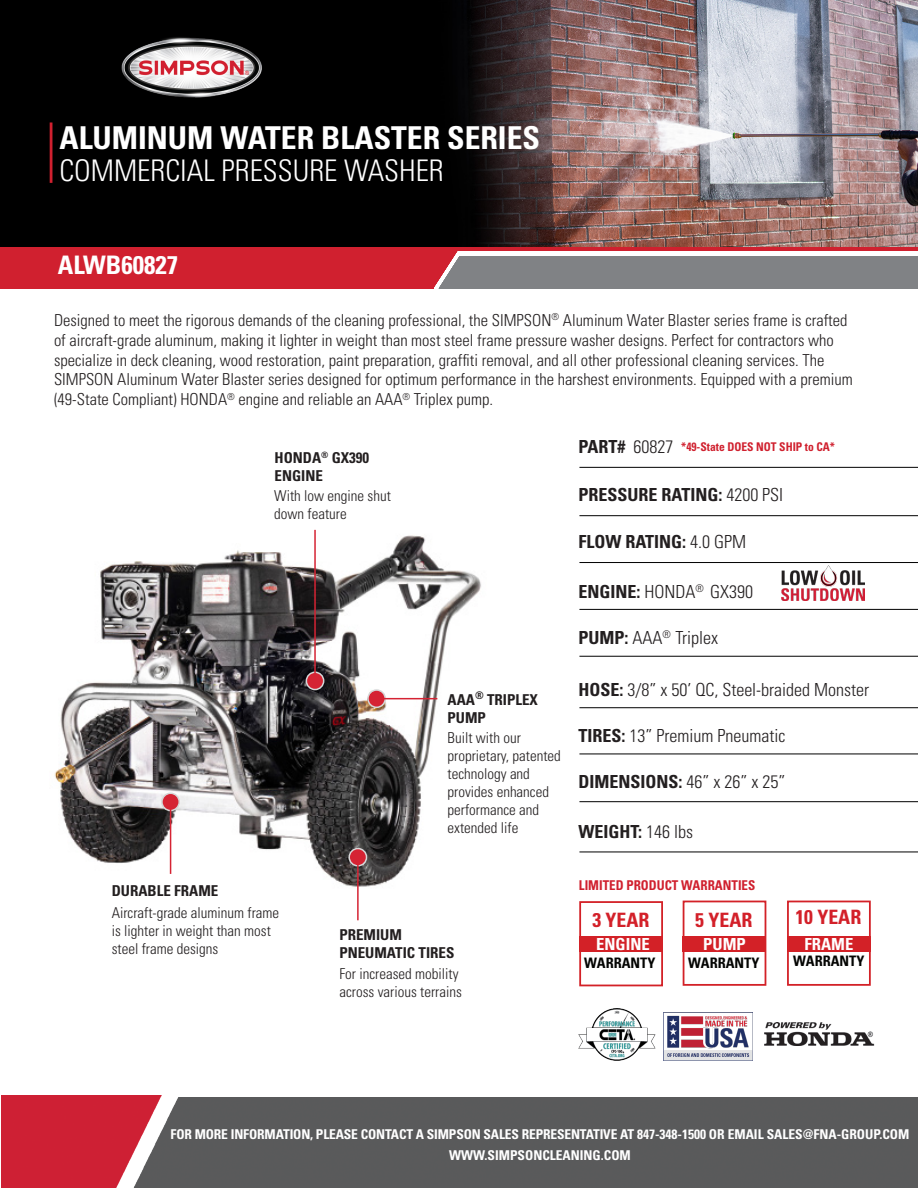
<style>
.page{position:relative;width:918px;height:1188px;background:#fff}
.page>*{position:absolute;margin:0;border:0;box-sizing:border-box;transform-origin:0 0}
.t1{font:700 condensed 31.5px "Univers LT Std";color:#fff}
.t2{font:300 condensed 29.85px "Univers LT Std";color:#fff}
.t3{font:700 condensed 25.5px "Univers LT Std";color:#fff}
.t4{font:700 condensed 19.8px "Univers LT Std";color:#d32029}
.t5{font:300 condensed 18px "Univers LT Std";color:#231f20}
.t6{font:700 condensed 18px "Univers LT Std";color:#231f20}
.t7{font:700 condensed 16.65px "Univers LT Std";color:#fff}
.t8{font:300 condensed 16.5px/19.8px "Univers LT Std";color:#231f20}
.Feature_Body{font:300 condensed 15px/18px "Univers LT Std";color:#231f20}
.Feature_Subtitles{font:700 condensed 15px/18px "Univers LT Std";color:#231f20}
.t9{font:700 condensed 14.4px "Univers LT Std";color:#040503}
.t10{font:700 condensed 13.5px "Univers LT Std";letter-spacing:-.01em;color:#fff}
.t11{font:700 condensed 13.5px "Univers LT Std";color:#d0202e;scale:.96 1}
.t12{font:700 condensed 12px "Univers LT Std";color:#d0202e;scale:.96 1}
.s1{font-weight:300}
.s2{font-weight:700}
</style>
<div class="page">
<div style="left:1px;top:1096px;width:160px;height:92px;background:#ce2034"></div>
<div style="left:122px;top:1097px;width:796px;height:91px;background:#5a5a5b"></div>
<img style="left:54px;top:529px;width:427px;height:392px">
<svg style="left:579px;top:467px;width:339px;height:444px"></svg>
<div style="left:368px;top:690px;width:17px;height:17px;background:#d52333;border-radius:50%"></div>
<div style="left:367px;top:689px;width:19px;height:19px;border:2px solid #d6d7d8;border-radius:50%"></div>
<div style="left:349px;top:849px;width:18px;height:17px;background:#d52333;border-radius:50%"></div>
<div style="left:348px;top:848px;width:19px;height:19px;border:2px solid #d6d7d8;border-radius:50%"></div>
<div style="left:306px;top:672px;width:18px;height:18px;background:#d52333;border-radius:50%"></div>
<div style="left:306px;top:672px;width:18px;height:18px;border:2px solid #d6d7d8;border-radius:50%"></div>
<div style="left:162px;top:793px;width:17px;height:18px;background:#d52333;border-radius:50%"></div>
<div style="left:161px;top:793px;width:19px;height:18px;border:2px solid #d6d7d8;border-radius:50%"></div>
<hr style="left:314px;top:530px;width:2px;height:151px;background:#d52333">
<hr style="left:377px;top:698px;width:60px;height:1px;background:#d52333">
<hr style="left:357px;top:857px;width:2px;height:63px;background:#d52333">
<hr style="left:170px;top:800px;width:1px;height:74px;background:#d52333">
<img style="left:781px;top:566px;width:83px;height:34px">
<img style="left:0;top:0;width:918px;height:247px">
<img style="left:114px;top:33px;width:153px;height:69px">
<div style="left:0;top:247px;width:433px;height:41px;background:#d0202f"></div>
<hr style="left:0;top:247px;width:918px;height:4px;background:#d0202f">
<div style="left:459px;top:257px;width:459px;height:32px;background:#808285"></div>
<svg style="left:432px;top:251px;width:30px;height:38px"></svg>
<hr style="left:50px;top:122px;width:2px;height:61px;background:#d0202f">
<div style="left:682px;top:936px;width:84px;height:15px;background:#d32127"></div>
<div style="left:787px;top:936px;width:83px;height:15px;background:#d32127"></div>
<div style="left:579px;top:901px;width:84px;height:85px;border:2px solid #d32127"></div>
<div style="left:683px;top:901px;width:83px;height:85px;border:2px solid #d32127"></div>
<div style="left:787px;top:901px;width:84px;height:85px;border:2px solid #d32127"></div>
<div style="left:579px;top:936px;width:83px;height:15px;background:#d32127"></div>
<img style="left:765px;top:1023px;width:110px;height:22px">
<img style="left:578px;top:1009px;width:78px;height:51px">
<img style="left:664px;top:1012px;width:89px;height:49px">
<p class="t1" style="left:59px;top:118px;width:482px">ALUMINUM WATER BLASTER SERIES</p>
<p class="t1" style="left:147px;top:118px;width:374px">UM WATER BLASTER SERIES</p>
<p class="t2" style="left:59px;top:153px;width:386px">COMMERCIAL PRESSURE WASHER</p>
<p class="t3" style="left:38px;top:250px;width:112px">ALH3425-S</p>
<p class="t3" style="left:167px;top:250px;width:13px">5</p>
<p class="t3" style="left:58px;top:250px;width:122px">ALWB60827</p>
<p class="t8" style="left:54px;top:310px;width:800px">Designed to meet the rigorous demands of the cleaning professional, the SIMPSON<sup>®</sup> Aluminum Water Blaster series frame is crafted of aircraft-grade aluminum, making it lighter in weight than most steel frame pressure washer designs. Perfect for contractors who specialize in deck cleaning, wood restoration, paint preparation, graffiti removal, and all other professional cleaning services. The SIMPSON Aluminum Water Blaster series designed for optimum performance in the harshest environments. Equipped with a premium (49-State Compliant) HONDA<sup>®</sup> engine and reliable an AAA<sup>®</sup> Triplex pump.</p>
<p class="Feature_Subtitles" style="left:275px;top:449px;width:96px">HONDA<sup>®</sup> GX390</p>
<p class="Feature_Subtitles" style="left:275px;top:467px;width:50px">ENGINE</p>
<p class="Feature_Body" style="left:274px;top:487px;width:118px">With low engine shut down feature</p>
<p class="Feature_Subtitles" style="left:112px;top:882px;width:108px">DURABLE FRAME</p>
<p class="Feature_Subtitles" style="left:448px;top:691px;width:92px">AAA<sup>®</sup> TRIPLEX<br>PUMP</p>
<p class="Feature_Body" style="left:448px;top:729px;width:115px">Built with our proprietary, patented technology and provides enhanced performance and extended life</p>
<p class="Feature_Body" style="left:112px;top:904px;width:169px">Aircraft-grade aluminum frame is lighter in weight than most steel frame designs</p>
<p class="Feature_Subtitles" style="left:339px;top:926px;width:116px">PREMIUM<br>PNEUMATIC TIRES</p>
<p class="Feature_Body" style="left:339px;top:964px;width:124px">For increased mobility across various terrains</p>
<p class="t6" style="left:578px;top:436px;width:97px">PART# <span class="s1">60827</span></p>
<p class="t6" style="left:578px;top:484px;width:206px">PRESSURE RATING: <span class="s1">4200 PSI</span></p>
<p class="t6" style="left:578px;top:530px;width:169px">FLOW RATING: <span class="s1">4.0 GPM</span></p>
<p class="t5" style="left:578px;top:580px;width:176px"><span class="s2">ENGINE:</span> HONDA<sup>®</sup> GX390</p>
<p class="t5" style="left:578px;top:627px;width:141px"><span class="s2">PUMP:</span> AAA<sup>®</sup> Triplex</p>
<p class="t12" style="left:681px;top:439px;width:162px">*49-State DOES NOT SHIP to CA*</p>
<p class="t5" style="left:578px;top:679px;width:292px"><span class="s2">HOSE:</span> 3/8” x 50’ QC, Steel-braided Monster</p>
<p class="t5" style="left:578px;top:725px;width:208px"><span class="s2">TIRES:</span> 13” Premium Pneumatic</p>
<p class="t6" style="left:578px;top:770px;width:208px">DIMENSIONS: <span class="s1">46” x 26” x 25”</span></p>
<p class="t6" style="left:578px;top:820px;width:116px">WEIGHT: <span class="s1">146 lbs</span></p>
<p class="t11" style="left:579px;top:877px;width:185px">LIMITED PRODUCT WARRANTIES</p>
<p class="t4" style="left:695px;top:908px;width:59px">5 YEAR</p>
<p class="t4" style="left:795px;top:905px;width:67px">10 YEAR</p>
<p class="t9" style="left:688px;top:954px;width:73px">WARRANTY</p>
<p class="t9" style="left:793px;top:952px;width:73px">WARRANTY</p>
<p class="t4" style="left:592px;top:908px;width:59px">3 YEAR</p>
<p class="t9" style="left:584px;top:954px;width:73px">WARRANTY</p>
<p class="t7" style="left:596px;top:934px;width:55px">ENGINE</p>
<p class="t7" style="left:703px;top:934px;width:44px">PUMP</p>
<p class="t7" style="left:804px;top:934px;width:50px">FRAME</p>
<p class="t10" style="left:171px;top:1126px;width:740px">FOR MORE INFORMATION, PLEASE CONTACT A SIMPSON SALES REPRESENTATIVE AT 847-348-1500 OR EMAIL SALES@FNA-GROUP.COM</p>
<p class="t10" style="left:449px;top:1147px;width:183px">WWW.SIMPSONCLEANING.COM</p>
</div>
